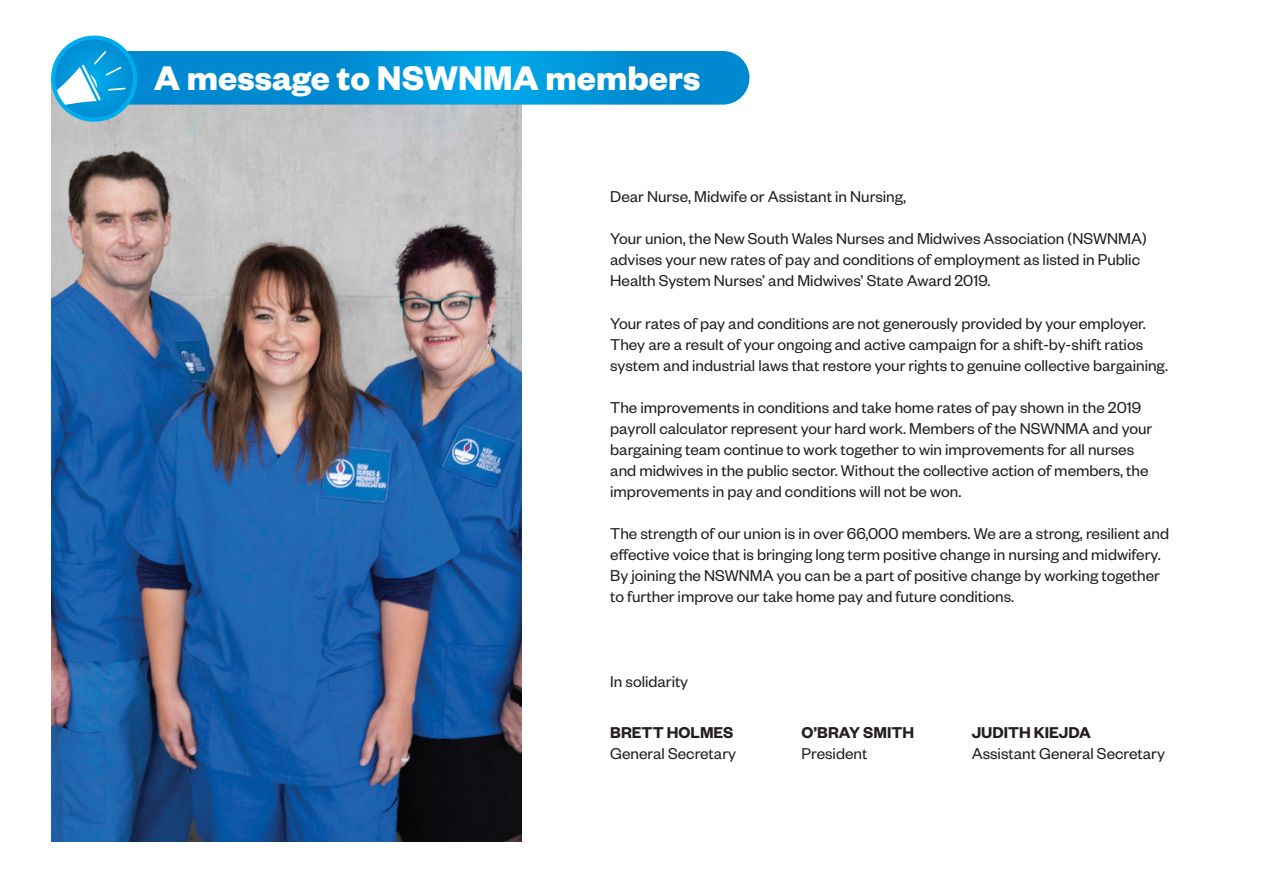
<style>
.page{position:relative;width:1263px;height:893px;background:#fff}
.page>*{position:absolute;margin:0;border:0;box-sizing:border-box;transform-origin:0 0}
.t1{font:700 37.5px "Founders Grotesk";color:#fff}
.t2{font:17.25px/21px "Founders Grotesk";color:#231f20}
.t3{font:600 17.25px "Founders Grotesk";color:#231f20}
</style>
<div class="page">
<img style="left:51px;top:122px;width:471px;height:720px">
<svg style="left:53px;top:38px;width:82px;height:82px"></svg>
<svg style="left:51px;top:51px;width:698px;height:71px;background:#39a5d9"></svg>
<div style="left:51px;top:36px;width:86px;height:86px;border:4px solid #00aeef;border-radius:50%"></div>
<h1 class="t1" style="left:154px;top:54px;width:548px">A message to NSWNMA members</h1>
<p class="t2" style="left:610px;top:185px;width:298px">Dear Nurse, Midwife or Assistant in Nursing,</p>
<p class="t2" style="left:610px;top:228px;width:538px">Your union, the New South Wales Nurses and Midwives Association (NSWNMA) advises your new rates of pay and conditions of employment as listed in Public<br>Health System Nurses’ and Midwives’ State Award 2019.</p>
<p class="t2" style="left:610px;top:312px;width:559px">Your rates of pay and conditions are not generously provided by your employer.<br>They are a result of your ongoing and active campaign for a shift-by-shift ratios system and industrial laws that restore your rights to genuine collective bargaining.</p>
<p class="t2" style="left:610px;top:396px;width:544px">The improvements in conditions and take home rates of pay shown in the 2019 payroll calculator represent your hard work. Members of the NSWNMA and your bargaining team continue to work together to win improvements for all nurses and midwives in the public sector. Without the collective action of members, the improvements in pay and conditions will not be won.</p>
<p class="t2" style="left:610px;top:522px;width:560px">The strength of our union is in over 66,000 members. We are a strong, resilient and effective voice that is bringing long term positive change in nursing and midwifery.<br>By joining the NSWNMA you can be a part of positive change by working together to further improve our take home pay and future conditions.</p>
<p class="t2" style="left:610px;top:670px;width:80px">In solidarity</p>
<p class="t3" style="left:610px;top:721px;width:125px">BRETT HOLMES</p>
<p class="t3" style="left:801px;top:721px;width:114px">O’BRAY SMITH</p>
<p class="t3" style="left:972px;top:721px;width:121px">JUDITH KIEJDA</p>
<p class="t2" style="left:610px;top:742px;width:127px">General Secretary</p>
<p class="t2" style="left:801px;top:742px;width:67px">President</p>
<p class="t2" style="left:972px;top:742px;width:195px">Assistant General Secretary</p>
</div>
